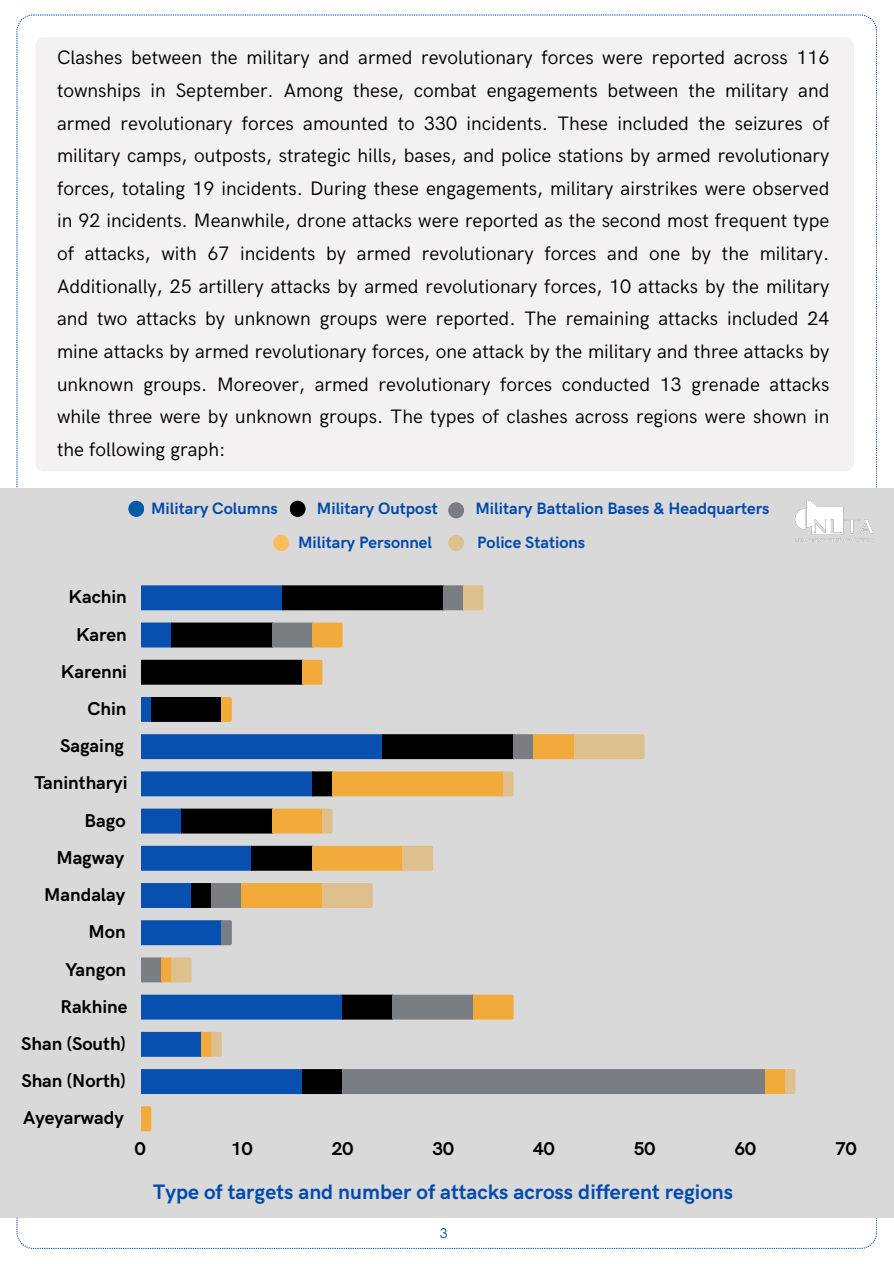
<style>
.page{position:relative;width:894px;height:1264px;background:#fff}
.page>*{position:absolute;margin:0;border:0;box-sizing:border-box;transform-origin:0 0}
.t1{font:700 21px "HK Grotesk";color:#004aad}
.t2{font:19.5px/32.7px "HK Grotesk";color:#000;text-align:justify}
.t3{font:700 18.6px/37.2px "HK Grotesk";color:#000;text-align:right}
.t4{font:700 16.5px "HK Grotesk";color:#004aad}
.t5{font:14.25px "HK Grotesk";color:#075aa8}
</style>
<div class="page">
<div style="left:35px;top:37px;width:818px;height:434px;background:#f3f1f1"></div>
<div style="left:0;top:488px;width:893px;height:729px;background:#d9d9d9"></div>
<svg style="left:141px;top:585px;width:342px;height:25px;background:#19355a"></svg>
<svg style="left:141px;top:622px;width:201px;height:25px;background:#404140"></svg>
<svg style="left:141px;top:659px;width:181px;height:25px;background:#20180c"></svg>
<svg style="left:141px;top:697px;width:91px;height:25px;background:#1e1d1b"></svg>
<svg style="left:141px;top:734px;width:503px;height:25px;background:#3c5472"></svg>
<svg style="left:141px;top:771px;width:372px;height:25px;background:#797971"></svg>
<svg style="left:141px;top:808px;width:191px;height:25px;background:#4f4a3f"></svg>
<svg style="left:141px;top:845px;width:292px;height:25px;background:#686a67"></svg>
<svg style="left:141px;top:883px;width:231px;height:25px;background:#96866a"></svg>
<svg style="left:141px;top:920px;width:91px;height:25px;background:#1756aa"></svg>
<svg style="left:141px;top:957px;width:50px;height:25px"></svg>
<svg style="left:141px;top:994px;width:372px;height:25px;background:#3c5c83"></svg>
<svg style="left:141px;top:1031px;width:81px;height:25px;background:#466e9f"></svg>
<svg style="left:141px;top:1069px;width:654px;height:24px;background:#5b6d83"></svg>
<svg style="left:141px;top:1106px;width:10px;height:25px"></svg>
<div style="left:128px;top:500px;width:16px;height:17px;background:#075aa8;border-radius:50%"></div>
<div style="left:289px;top:500px;width:16px;height:17px;background:#000;border-radius:50%"></div>
<div style="left:448px;top:502px;width:16px;height:16px;background:#7a7d81;border-radius:50%"></div>
<div style="left:273px;top:535px;width:16px;height:16px;background:#ffbd59;border-radius:50%"></div>
<div style="left:448px;top:535px;width:16px;height:16px;background:#debf8e;border-radius:50%"></div>
<img style="left:795px;top:500px;width:79px;height:42px">
<p class="t2" style="left:57px;top:42px;width:773px">Clashes between the military and armed revolutionary forces were reported across 116 townships in September. Among these, combat engagements between the military and armed revolutionary forces amounted to 330 incidents. These included the seizures of military camps, outposts, strategic hills, bases, and police stations by armed revolutionary forces, totaling 19 incidents. During these engagements, military airstrikes were observed in 92 incidents. Meanwhile, drone attacks were reported as the second most frequent type of attacks, with 67 incidents by armed revolutionary forces and one by the military.<br>Additionally, 25 artillery attacks by armed revolutionary forces, 10 attacks by the military and two attacks by unknown groups were reported. The remaining attacks included 24 mine attacks by armed revolutionary forces, one attack by the military and three attacks by unknown groups. Moreover, armed revolutionary forces conducted 13 grenade attacks while three were by unknown groups. The types of clashes across regions were shown in the following graph:</p>
<p class="t4" style="left:151px;top:499px;width:128px">Military Columns</p>
<p class="t4" style="left:317px;top:499px;width:122px">Military Outpost</p>
<p class="t4" style="left:298px;top:533px;width:135px">Military Personnel</p>
<p class="t4" style="left:477px;top:533px;width:109px">Police Stations</p>
<p class="t4" style="left:475px;top:499px;width:295px">Military Battalion Bases &amp; Headquarters</p>
<p class="t3" style="left:21px;top:579px;width:108px">Kachin<br>Karen<br>Karenni<br>Chin<br>Sagaing<br>Tanintharyi<br>Bago<br>Magway<br>Mandalay<br>Mon<br>Yangon<br>Rakhine<br>Shan (South)<br>Shan (North)<br>Ayeyarwady</p>
<p class="t3" style="left:135px;top:1131px;width:12px">0</p>
<p class="t3" style="left:231px;top:1131px;width:23px">10</p>
<p class="t3" style="left:332px;top:1131px;width:23px">20</p>
<p class="t3" style="left:432px;top:1131px;width:23px">30</p>
<p class="t3" style="left:533px;top:1131px;width:23px">40</p>
<p class="t3" style="left:633px;top:1131px;width:23px">50</p>
<p class="t3" style="left:734px;top:1131px;width:23px">60</p>
<p class="t3" style="left:834px;top:1131px;width:23px">70</p>
<h1 class="t1" style="left:153px;top:1179px;width:581px">Type of targets and number of attacks across different regions</h1>
<p class="t5" style="left:439px;top:1224px;width:10px">3</p>
</div>
